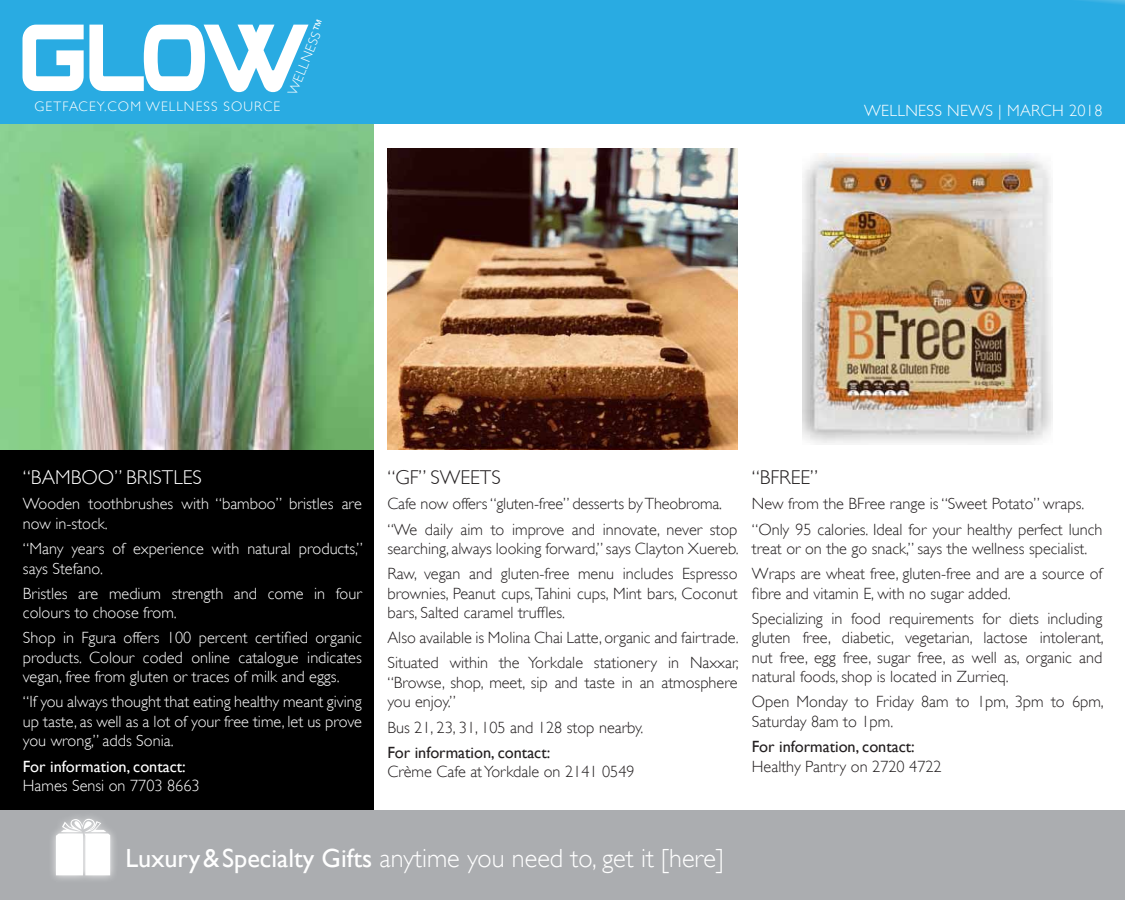
<style>
.page{position:relative;width:1125px;height:900px;background:#fff}
.page>*{position:absolute;margin:0;border:0;box-sizing:border-box;transform-origin:0 0}
.t1{font:300 26.25px "Gill Sans";color:#fff}
.t2{font:300 20px "Gill Sans";color:#231f20}
.t3{font:300 20px "Gill Sans";color:#fff}
.t4{font:300 16.25px/25.1px "Gill Sans";color:#231f20}
.t5{font:300 16.25px/19.5px "Gill Sans";color:#fff}
.t6{font:16.25px "Gill Sans";color:#231f20}
.t7{font:16.25px "Gill Sans";color:#fff}
.t8{font:300 16.25px "Gill Sans";letter-spacing:.02em;color:#fff}
.t9{font:300 13.75px "Gill Sans";letter-spacing:.08em;color:#fff}
.s1{font-weight:400}
</style>
<div class="page">
<div style="left:0;top:441px;width:373px;height:401px;background:#000"></div>
<img style="left:0;top:123px;width:373px;height:327px">
<div style="left:0;top:810px;width:1125px;height:90px;background:#abadb0"></div>
<div style="left:48px;top:811px;width:70px;height:73px;background:#fff;opacity:.75"></div>
<svg style="left:56px;top:819px;width:54px;height:56px;background:#f2f2f2"></svg>
<img style="left:802px;top:154px;width:250px;height:289px">
<img style="left:387px;top:148px;width:351px;height:302px">
<div style="left:0;top:0;width:1125px;height:123px;background:#29abe2"></div>
<svg style="left:23px;top:25px;width:286px;height:67px"></svg>
<p class="t9" style="left:284px;top:91px;width:83px;rotate:-68deg">WELLNESS<span class="s1">™</span></p>
<p class="t9" style="left:35px;top:98px;width:247px">GETFACEY.COM WELLNESS SOURCE</p>
<p class="t8" style="left:864px;top:101px;width:240px">WELLNESS NEWS | MARCH 2018</p>
<p class="t3" style="left:23px;top:466px;width:180px">“BAMBOO” BRISTLES</p>
<p class="t5" style="left:23px;top:494px;width:340px">Wooden toothbrushes with “bamboo” bristles are now in-stock.</p>
<p class="t5" style="left:23px;top:539px;width:342px">“Many years of experience with natural products,” says Stefano.</p>
<p class="t5" style="left:23px;top:583px;width:340px">Bristles are medium strength and come in four colours to choose from.</p>
<p class="t5" style="left:23px;top:628px;width:340px;text-align:justify">Shop in Fgura offers 100 percent certified organic products. Colour coded online catalogue indicates vegan, free from gluten or traces of milk and eggs.</p>
<p class="t5" style="left:23px;top:692px;width:340px;text-align:justify">“If you always thought that eating healthy meant giving up taste, as well as a lot of your free time, let us prove you wrong,” adds Sonia.</p>
<p class="t7" style="left:23px;top:757px;width:164px">For information, contact:</p>
<p class="t5" style="left:23px;top:776px;width:178px">Hames Sensi on 7703 8663</p>
<p class="t2" style="left:387px;top:466px;width:115px">“GF” SWEETS</p>
<p class="t4" style="left:387px;top:491px;width:352px">Cafe now offers “gluten-free” desserts by Theobroma. “We daily aim to improve and innovate, never stop</p>
<p class="t4" style="left:387px;top:536px;width:353px">searching, always looking forward,” says Clayton Xuereb.<br>Raw, vegan and gluten-free menu includes Espresso</p>
<p class="t4" style="left:387px;top:583px;width:352px;line-height:19.5px">brownies, Peanut cups, Tahini cups, Mint bars, Coconut bars, Salted caramel truffles.</p>
<p class="t4" style="left:387px;top:625px;width:353px">Also available is Molina Chai Latte, organic and fairtrade.<br>Situated within the Yorkdale stationery in Naxxar,</p>
<p class="t4" style="left:387px;top:673px;width:352px;line-height:19.5px">“Browse, shop, meet, sip and taste in an atmosphere you enjoy.”</p>
<p class="t4" style="left:387px;top:714px;width:257px">Bus 21, 23, 31, 105 and 128 stop nearby.</p>
<p class="t6" style="left:387px;top:743px;width:164px">For information, contact:</p>
<p class="t4" style="left:387px;top:759px;width:249px">Crème Cafe at Yorkdale on 2141 0549</p>
<p class="t2" style="left:752px;top:466px;width:68px">“BFREE”</p>
<p class="t4" style="left:752px;top:491px;width:352px">New from the BFree range is “Sweet Potato” wraps. “Only 95 calories. Ideal for your healthy perfect lunch</p>
<p class="t4" style="left:752px;top:536px;width:352px">treat or on the go snack,” says the wellness specialist.<br>Wraps are wheat free, gluten-free and are a source of</p>
<p class="t4" style="left:752px;top:581px;width:352px">fibre and vitamin E, with no sugar added.<br>Specializing in food requirements for diets including</p>
<p class="t4" style="left:752px;top:628px;width:353px;line-height:19.5px;text-align:justify">gluten free, diabetic, vegetarian, lactose intolerant, nut free, egg free, sugar free, as well as, organic and natural foods, shop is located in Zurrieq.</p>
<p class="t4" style="left:752px;top:692px;width:353px;line-height:19.5px">Open Monday to Friday 8am to 1pm, 3pm to 6pm,<br>Saturday 8am to 1pm.</p>
<p class="t6" style="left:752px;top:737px;width:164px">For information, contact:</p>
<p class="t4" style="left:752px;top:753px;width:191px">Healthy Pantry on 2720 4722</p>
<h1 class="t1" style="left:125px;top:843px;width:600px"><span class="s1">Luxury &amp;Specialty Gifts</span> anytime you need to, get it [here]</h1>
</div>
